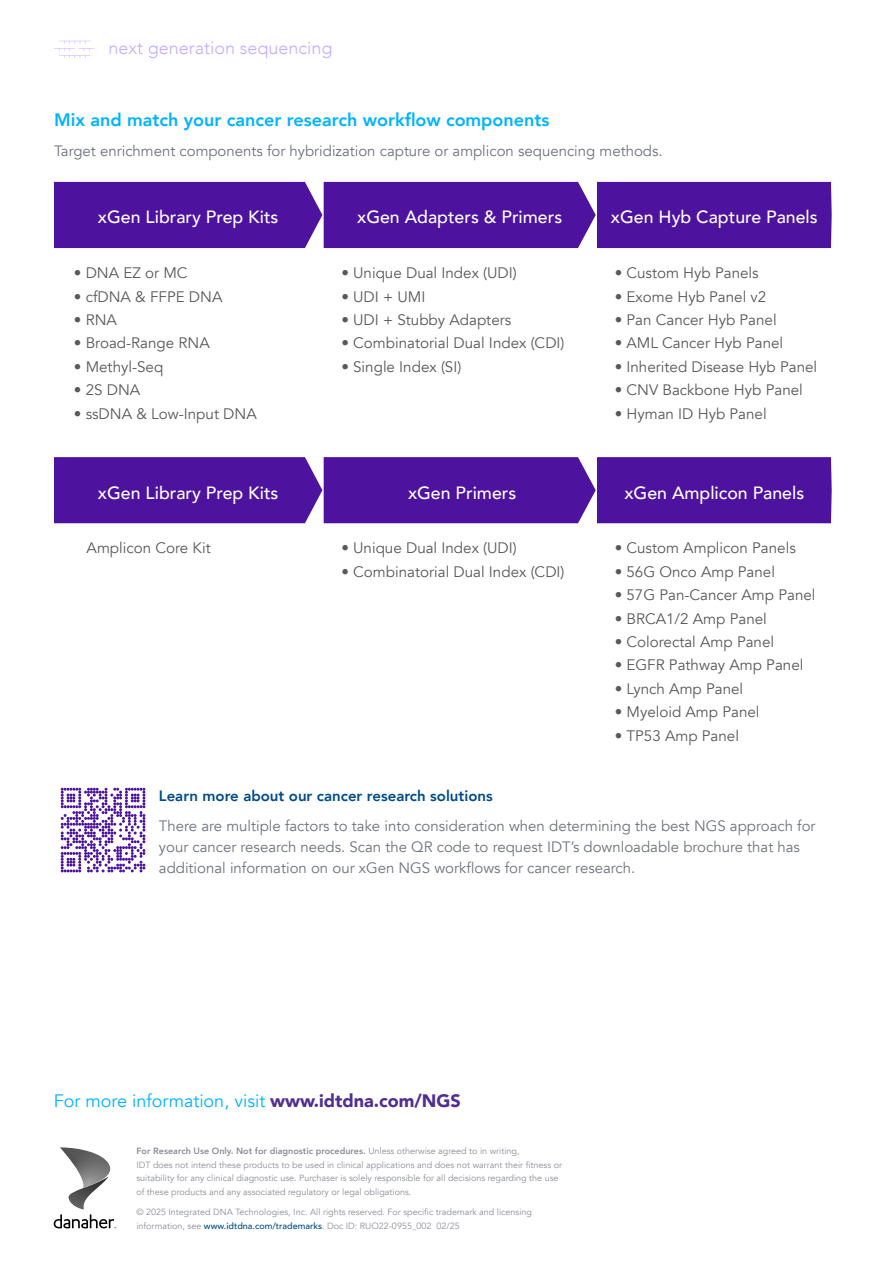
<style>
.page{position:relative;width:893px;height:1263px;background:#fff}
.page>*{position:absolute;margin:0;border:0;box-sizing:border-box;transform-origin:0 0}
.t1{font:800 18px "Avenir";color:#01b3ff}
.t2{font:18px "Avenir";color:#01b3ff}
.t3{font:300 18px "Avenir";color:#c5adff}
.t4{font:500 17.7px "Avenir";color:#fff}
.t5{font:15.15px "Avenir";color:#58595b}
.t6{font:15px/21px "Avenir";color:#6f737f}
.t7{font:800 15px "Avenir";color:#004b87}
.t8{font:9px/13.5px "Avenir";color:#8c8f98}
.s1{font-weight:900;color:#522e91}
.s2{font-weight:800}
.s3{font-weight:500;color:#004b87}
</style>
<div class="page">
<svg style="left:54px;top:1214px;width:62px;height:14px"></svg>
<img style="left:69px;top:1188px;width:28px;height:21px">
<img style="left:60px;top:1147px;width:50px;height:41px">
<svg style="left:54px;top:41px;width:41px;height:17px"></svg>
<div style="left:54px;top:182px;width:778px;height:66px;background:#4d139e"></div>
<div style="left:54px;top:457px;width:778px;height:66px;background:#4d139e"></div>
<svg style="left:61px;top:788px;width:84px;height:84px"></svg>
<p class="t3" style="left:108px;top:37px;width:226px">next generation sequencing</p>
<p class="t1" style="left:54px;top:106px;width:497px">Mix and match your cancer research workflow components</p>
<p class="t6" style="left:54px;top:140px;width:610px">Target enrichment components for hybridization capture or amplicon sequencing methods.</p>
<p class="t4" style="left:98px;top:202px;width:182px">xGen Library Prep Kits</p>
<p class="t4" style="left:357px;top:202px;width:207px">xGen Adapters &amp; Primers</p>
<p class="t4" style="left:611px;top:202px;width:208px">xGen Hyb Capture Panels</p>
<p class="t5" style="left:74px;top:264px;width:115px">• DNA EZ or MC</p>
<p class="t5" style="left:74px;top:287px;width:150px">• cfDNA &amp; FFPE DNA</p>
<p class="t5" style="left:74px;top:311px;width:45px">• RNA</p>
<p class="t5" style="left:74px;top:334px;width:137px">• Broad-Range RNA</p>
<p class="t5" style="left:74px;top:357px;width:91px">• Methyl-Seq</p>
<p class="t5" style="left:74px;top:381px;width:68px">• 2S DNA</p>
<p class="t5" style="left:74px;top:404px;width:184px">• ssDNA &amp; Low-Input DNA</p>
<p class="t5" style="left:341px;top:264px;width:177px">• Unique Dual Index (UDI)</p>
<p class="t5" style="left:341px;top:287px;width:85px">• UDI + UMI</p>
<p class="t5" style="left:341px;top:311px;width:171px">• UDI + Stubby Adapters</p>
<p class="t5" style="left:341px;top:334px;width:225px">• Combinatorial Dual Index (CDI)</p>
<p class="t5" style="left:341px;top:358px;width:121px">• Single Index (SI)</p>
<p class="t5" style="left:615px;top:264px;width:145px">• Custom Hyb Panels</p>
<p class="t5" style="left:615px;top:287px;width:153px">• Exome Hyb Panel v2</p>
<p class="t5" style="left:615px;top:311px;width:164px">• Pan Cancer Hyb Panel</p>
<p class="t5" style="left:615px;top:334px;width:170px">• AML Cancer Hyb Panel</p>
<p class="t5" style="left:615px;top:358px;width:204px">• Inherited Disease Hyb Panel</p>
<p class="t5" style="left:615px;top:381px;width:190px">• CNV Backbone Hyb Panel</p>
<p class="t5" style="left:615px;top:404px;width:153px">• Hyman ID Hyb Panel</p>
<p class="t4" style="left:98px;top:477px;width:182px">xGen Library Prep Kits</p>
<p class="t4" style="left:408px;top:477px;width:110px">xGen Primers</p>
<p class="t5" style="left:341px;top:539px;width:177px">• Unique Dual Index (UDI)</p>
<p class="t5" style="left:341px;top:562px;width:225px">• Combinatorial Dual Index (CDI)</p>
<p class="t5" style="left:87px;top:539px;width:126px">Amplicon Core Kit</p>
<p class="t4" style="left:624px;top:477px;width:181px">xGen Amplicon Panels</p>
<p class="t5" style="left:615px;top:539px;width:183px">• Custom Amplicon Panels</p>
<p class="t5" style="left:615px;top:562px;width:162px">• 56G Onco Amp Panel</p>
<p class="t5" style="left:615px;top:586px;width:202px">• 57G Pan-Cancer Amp Panel</p>
<p class="t5" style="left:615px;top:609px;width:154px">• BRCA1/2 Amp Panel</p>
<p class="t5" style="left:615px;top:633px;width:161px">• Colorectal Amp Panel</p>
<p class="t5" style="left:615px;top:656px;width:190px">• EGFR Pathway Amp Panel</p>
<p class="t5" style="left:615px;top:679px;width:130px">• Lynch Amp Panel</p>
<p class="t5" style="left:615px;top:703px;width:146px">• Myeloid Amp Panel</p>
<p class="t5" style="left:615px;top:726px;width:126px">• TP53 Amp Panel</p>
<p class="t7" style="left:159px;top:784px;width:335px">Learn more about our cancer research solutions</p>
<p class="t6" style="left:159px;top:815px;width:658px">There are multiple factors to take into consideration when determining the best NGS approach for your cancer research needs. Scan the QR code to request IDT’s downloadable brochure that has additional information on our xGen NGS workflows for cancer research.</p>
<p class="t2" style="left:54px;top:1090px;width:409px">For more information, visit <span class="s1">www.idtdna.com/NGS</span></p>
<p class="t8" style="left:136px;top:1145px;width:427px"><span class="s2">For Research Use Only. Not for diagnostic procedures.</span> Unless otherwise agreed to in writing,<br>IDT does not intend these products to be used in clinical applications and does not warrant their fitness or suitability for any clinical diagnostic use. Purchaser is solely responsible for all decisions regarding the use of these products and any associated regulatory or legal obligations.</p>
<p class="t8" style="left:136px;top:1205px;width:397px">© 2025 Integrated DNA Technologies, Inc. All rights reserved. For specific trademark and licensing information, see <span class="s3">www.idtdna.com/trademarks</span>. Doc ID: RUO22-0955_002 02/25</p>
</div>
